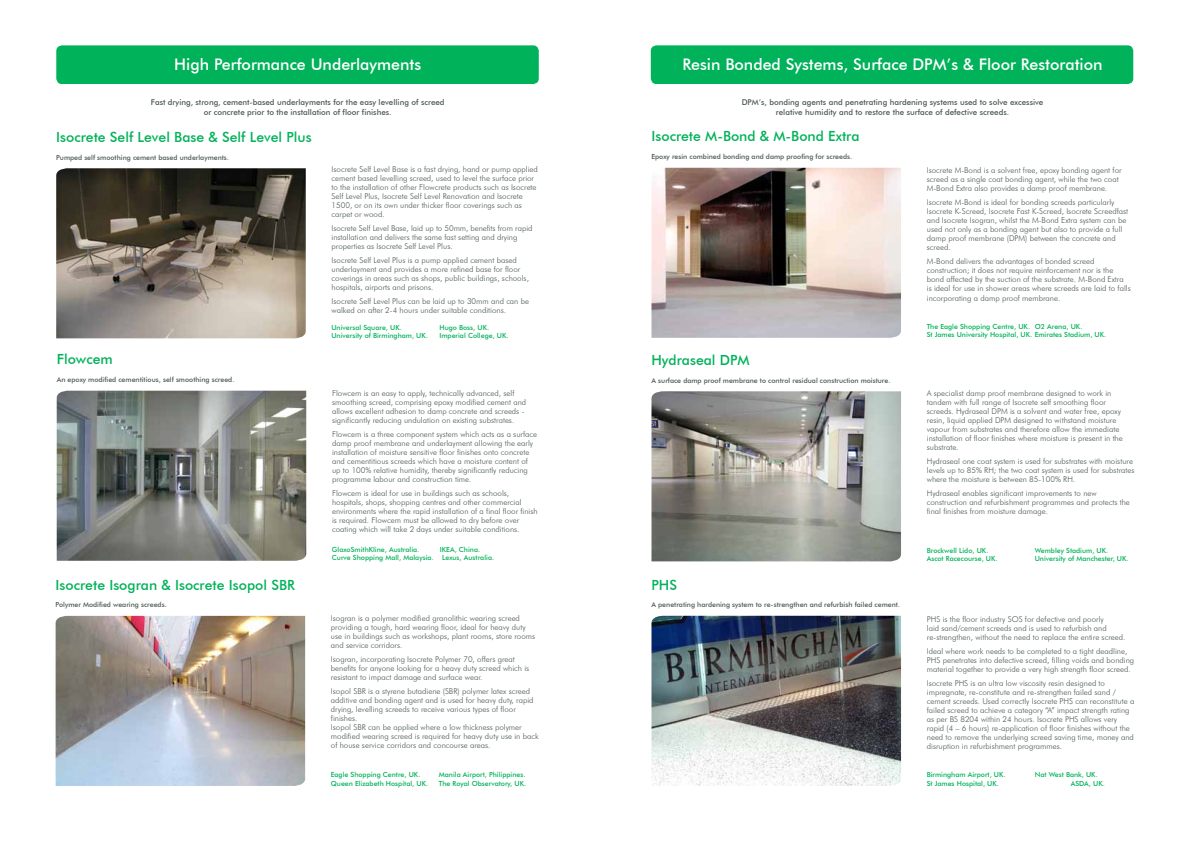
<style>
.page{position:relative;width:1191px;height:842px;background:#fff}
.page>*{position:absolute;margin:0;border:0;box-sizing:border-box;transform-origin:0 0}
.t1{font:500 16px "Futura BT";color:#fff}
.t2{font:500 14px "Futura BT";color:#00b259}
.t3{font:300 8px/9px "Futura BT";color:#4c5a52}
.t4{font:500 8px/9.6px "Futura BT";color:#4c5a52;text-align:center}
.t5{font:500 7px/8.4px "Futura BT";color:#00b259}
.t6{font:500 7px "Futura BT";color:#4c5a52}
</style>
<div class="page">
<div style="left:651px;top:45px;width:482px;height:39px;background:#00b259;border-radius:6px"></div>
<img style="left:651px;top:168px;width:250px;height:170px">
<img style="left:651px;top:391px;width:250px;height:170px">
<img style="left:651px;top:616px;width:250px;height:170px">
<div style="left:56px;top:45px;width:483px;height:39px;background:#00b259;border-radius:6px"></div>
<img style="left:56px;top:168px;width:250px;height:170px">
<img style="left:57px;top:391px;width:249px;height:170px">
<img style="left:56px;top:616px;width:249px;height:170px">
<h1 class="t1" style="left:174px;top:54px;width:248px">High Performance Underlayments</h1>
<p class="t4" style="left:151px;top:97px;width:295px">Fast drying, strong, cement-based underlayments for the easy levelling of screed or concrete prior to the installation of floor finishes.</p>
<h2 class="t2" style="left:56px;top:129px;width:257px">Isocrete Self Level Base &amp; Self Level Plus</h2>
<p class="t6" style="left:56px;top:153px;width:174px">Pumped self smoothing cement based underlayments.</p>
<p class="t3" style="left:331px;top:165px;width:208px">Isocrete Self Level Base is a fast drying, hand or pump applied cement based levelling screed, used to level the surface prior to the installation of other Flowcrete products such as Isocrete Self Level Plus, Isocrete Self Level Renovation and Isocrete 1500, or on its own under thicker floor coverings such as carpet or wood.</p>
<p class="t3" style="left:331px;top:224px;width:202px">Isocrete Self Level Base, laid up to 50mm, benefits from rapid installation and delivers the same fast setting and drying properties as Isocrete Self Level Plus.</p>
<p class="t3" style="left:331px;top:256px;width:199px">Isocrete Self Level Plus is a pump applied cement based underlayment and provides a more refined base for floor coverings in areas such as shops, public buildings, schools, hospitals, airports and prisons.</p>
<p class="t3" style="left:331px;top:297px;width:199px">Isocrete Self Level Plus can be laid up to 30mm and can be walked on after 2-4 hours under suitable conditions.</p>
<p class="t5" style="left:331px;top:323px;width:72px">Universal Square, UK.</p>
<p class="t5" style="left:331px;top:323px;width:179px;text-indent:108px">Hugo Boss, UK.<br>University of Birmingham, UK. I mperial College, UK.</p>
<h2 class="t2" style="left:57px;top:351px;width:58px">Flowcem</h2>
<p class="t6" style="left:57px;top:375px;width:179px">An epoxy modified cementitious, self smoothing screed.</p>
<h2 class="t2" style="left:56px;top:576px;width:240px">Isocrete Isogran &amp; Isocrete Isopol SBR</h2>
<p class="t6" style="left:56px;top:601px;width:113px">Polymer Modified wearing screeds.</p>
<p class="t3" style="left:332px;top:389px;width:196px">Flowcem is an easy to apply, technically advanced, self smoothing screed, comprising epoxy modified cement and allows excellent adhesion to damp concrete and screeds - significantly reducing undulation on existing substrates.</p>
<p class="t3" style="left:332px;top:430px;width:207px">Flowcem is a three component system which acts as a surface damp proof membrane and underlayment allowing the early installation of moisture sensitive floor finishes onto concrete and cementitious screeds which have a moisture content of up to 100% relative humidity, thereby significantly reducing programme labour and construction time.</p>
<p class="t3" style="left:332px;top:489px;width:207px">Flowcem is ideal for use in buildings such as schools, hospitals, shops, shopping centres and other commercial environments where the rapid installation of a final floor finish is required. Flowcem must be allowed to dry before over coating which will take 2 days under suitable conditions.</p>
<p class="t5" style="left:332px;top:545px;width:100px">GlaxoSmithKline, Australia. I</p>
<p class="t5" style="left:332px;top:545px;width:164px;text-indent:110px">KEA, China.<br>Curve Shopping Mall, Malaysia. Lexus, Australia.</p>
<p class="t3" style="left:331px;top:613px;width:206px">Isogran is a polymer modified granolithic wearing screed providing a tough, hard wearing floor, ideal for heavy duty use in buildings such as workshops, plant rooms, store rooms and service corridors.</p>
<p class="t3" style="left:331px;top:654px;width:200px">Isogran, incorporating Isocrete Polymer 70, offers great benefits for anyone looking for a heavy duty screed which is resistant to impact damage and surface wear.</p>
<p class="t3" style="left:331px;top:686px;width:209px">Isopol SBR is a styrene butadiene (SBR) polymer latex screed additive and bonding agent and is used for heavy duty, rapid drying, levelling screeds to receive various types of floor finishes.<br>Isopol SBR can be applied where a low thickness polymer modified wearing screed is required for heavy duty use in back of house service corridors and concourse areas.</p>
<p class="t5" style="left:331px;top:770px;width:91px">Eagle Shopping Centre, UK.</p>
<p class="t5" style="left:331px;top:770px;width:197px;text-align:right">Manila Airport, Philippines.<br>Queen Elizabeth Hospital, UK. The Royal Observatory, UK.</p>
<h1 class="t1" style="left:682px;top:54px;width:421px">Resin Bonded Systems, Surface DPM’s &amp; Floor Restoration</h1>
<p class="t4" style="left:741px;top:97px;width:303px">DPM’s, bonding agents and penetrating hardening systems used to solve excessive relative humidity and to restore the surface of defective screeds.</p>
<h2 class="t2" style="left:651px;top:128px;width:209px">Isocrete M-Bond &amp; M-Bond Extra</h2>
<p class="t6" style="left:651px;top:152px;width:202px">Epoxy resin combined bonding and damp proofing for screeds.</p>
<p class="t3" style="left:927px;top:166px;width:196px">Isocrete M-Bond is a solvent free, epoxy bonding agent for screed as a single coat bonding agent, while the two coat<br>M-Bond Extra also provides a damp proof membrane.</p>
<p class="t3" style="left:927px;top:198px;width:203px">Isocrete M-Bond is ideal for bonding screeds particularly Isocrete K-Screed, Isocrete Fast K-Screed, Isocrete Screedfast and Isocrete Isogran, whilst the M-Bond Extra system can be used not only as a bonding agent but also to provide a full damp proof membrane (DPM) between the concrete and screed.</p>
<p class="t3" style="left:927px;top:257px;width:205px">M-Bond delivers the advantages of bonded screed construction; it does not require reinforcement nor is the bond affected by the suction of the substrate. M-Bond Extra<br>is ideal for use in shower areas where screeds are laid to falls incorporating a damp proof membrane.</p>
<p class="t5" style="left:926px;top:322px;width:181px">The Eagle Shopping Centre, UK. O2 Arena, UK.<br>St James University Hospital, UK. Emirates Stadium, UK.</p>
<h2 class="t2" style="left:651px;top:352px;width:100px">Hydraseal DPM</h2>
<p class="t6" style="left:651px;top:376px;width:240px">A surface damp proof membrane to control residual construction moisture.</p>
<p class="t3" style="left:927px;top:389px;width:197px">A specialist damp proof membrane designed to work in tandem with full range of Isocrete self smoothing floor screeds. Hydraseal DPM is a solvent and water free, epoxy resin, liquid applied DPM designed to withstand moisture vapour from substrates and therefore allow the immediate installation of floor finishes where moisture is present in the substrate.</p>
<p class="t3" style="left:927px;top:457px;width:209px">Hydraseal one coat system is used for substrates with moisture levels up to 85% RH; the two coat system is used for substrates where the moisture is between 85-100% RH.</p>
<p class="t3" style="left:927px;top:489px;width:204px">Hydraseal enables significant improvements to new construction and refurbishment programmes and protects the final finishes from moisture damage.</p>
<p class="t5" style="left:926px;top:546px;width:63px">Brockwell Lido, UK.</p>
<p class="t5" style="left:1034px;top:546px;width:75px">Wembley Stadium, UK.</p>
<p class="t5" style="left:926px;top:554px;width:72px">Ascot Racecourse, UK.</p>
<p class="t5" style="left:1034px;top:554px;width:95px">University of Manchester, UK.</p>
<h2 class="t2" style="left:651px;top:576px;width:26px">PHS</h2>
<p class="t6" style="left:651px;top:600px;width:250px">A penetrating hardening system to re-strengthen and refurbish failed cement.</p>
<p class="t3" style="left:927px;top:614px;width:200px">PHS is the floor industry SOS for defective and poorly<br>laid sand/cement screeds and is used to refurbish and re-strengthen, without the need to replace the entire screed.</p>
<p class="t3" style="left:927px;top:646px;width:209px">Ideal where work needs to be completed to a tight deadline,<br>PHS penetrates into defective screed, filling voids and bonding material together to provide a very high strength floor screed.</p>
<p class="t3" style="left:927px;top:678px;width:209px">Isocrete PHS is an ultra low viscosity resin designed to impregnate, re-constitute and re-strengthen failed sand / cement screeds. Used correctly Isocrete PHS can reconstitute a failed screed to achieve a category “A” impact strength rating as per BS 8204 within 24 hours. Isocrete PHS allows very rapid (4 – 6 hours) re-application of floor finishes without the need to remove the underlying screed saving time, money and disruption in refurbishment programmes.</p>
<p class="t5" style="left:926px;top:770px;width:80px">Birmingham Airport, UK.</p>
<p class="t5" style="left:1034px;top:770px;width:65px">Nat West Bank, UK.</p>
<p class="t5" style="left:926px;top:779px;width:74px">St James Hospital, UK.</p>
<p class="t5" style="left:1070px;top:779px;width:36px">ASDA, UK.</p>
</div>
